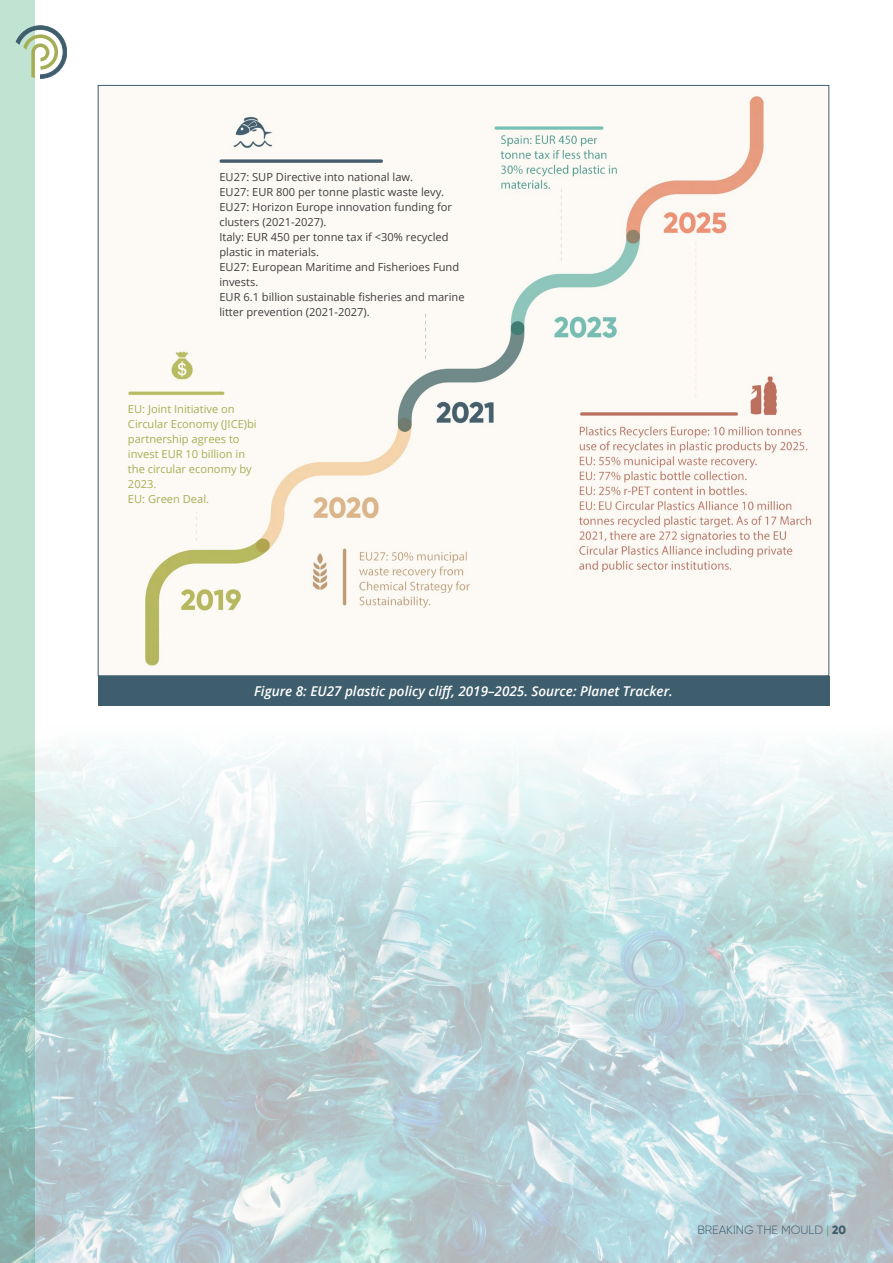
<style>
.page{position:relative;width:893px;height:1263px;background:#fff}
.page>*{position:absolute;margin:0;border:0;box-sizing:border-box;transform-origin:0 0}
.t1{font:italic 600 13.5px "Open Sans";color:#fff}
.t2{font:300 12px "Gilroy";color:#3f5e6d}
.t3{font:11.1px "Open Sans";color:#3e3e3f}
.t4{font:11.1px "Open Sans";color:#a6ae55}
.s1{color:#13b27b}
.s2{font-weight:800}
</style>
<div class="page">
<div style="left:0;top:0;width:34px;height:1263px;background:#c1e3d1"></div>
<img style="left:0;top:723px;width:893px;height:540px">
<img style="left:123px;top:89px;width:693px;height:583px">
<div style="left:98px;top:676px;width:731px;height:30px;background:#3f5e6d"></div>
<svg style="left:16px;top:26px;width:51px;height:53px"></svg>
<p class="t3" style="left:219px;top:169px;width:195px">EU27: SUP Directive into national law.</p>
<p class="t3" style="left:219px;top:184px;width:226px">EU27: EUR 800 per tonne plastic waste levy.</p>
<p class="t3" style="left:219px;top:199px;width:234px">EU27: Horizon Europe innovation funding for</p>
<p class="t3" style="left:219px;top:214px;width:108px">clusters (2021-2027).</p>
<p class="t3" style="left:219px;top:229px;width:231px">Italy: EUR 450 per tonne tax if &lt;30% recycled</p>
<p class="t3" style="left:219px;top:244px;width:101px">plastic in materials.</p>
<p class="t3" style="left:219px;top:259px;width:241px">EU27: European Maritime and Fisherioes Fund</p>
<p class="t3" style="left:219px;top:274px;width:40px">invests.</p>
<p class="t3" style="left:219px;top:289px;width:247px">EUR 6.1 billion sustainable fisheries and marine</p>
<p class="t3" style="left:219px;top:304px;width:152px">litter prevention (2021-2027).</p>
<p class="t4" style="left:128px;top:401px;width:108px">EU: Joint Initiative on</p>
<p class="t4" style="left:128px;top:416px;width:130px">Circular Economy (JICE)bi</p>
<p class="t4" style="left:128px;top:431px;width:113px">partnership agrees to</p>
<p class="t4" style="left:128px;top:446px;width:119px">invest EUR 10 billion in</p>
<p class="t4" style="left:128px;top:461px;width:125px">the circular economy by</p>
<p class="t4" style="left:128px;top:476px;width:30px">2023.</p>
<p class="t4" style="left:128px;top:491px;width:83px">EU: Green Deal.</p>
<p class="t1" style="left:254px;top:682px;width:420px">Figure 8: EU27 plastic policy cliff, 2019–2025. Source: Planet Tracker.</p>
<p class="t2" style="left:697px;top:1223px;width:150px">BREAKING THE MOULD <span class="s1">|</span> <span class="s2">20</span></p>
</div>
